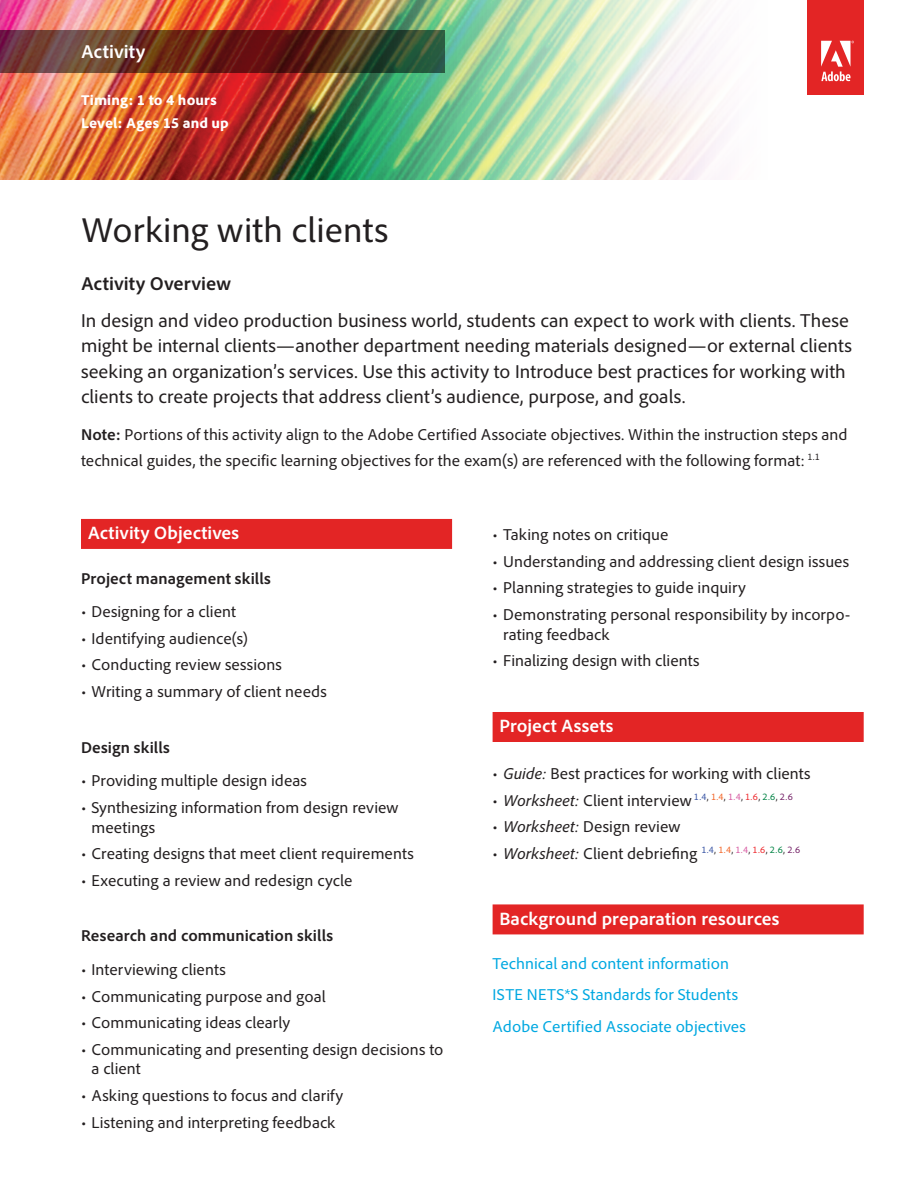
<style>
.page{position:relative;width:918px;height:1188px;background:#fff}
.page>*{position:absolute;margin:0;border:0;box-sizing:border-box;transform-origin:0 0}
.Headline{font:36px "Adobe Clean";color:#231f20}
.Text_-_Intro_Paragra{font:19.5px/25.5px "Adobe Clean";color:#231f20}
.Text_-_Intro_Paragra-2{font:700 19.5px "Adobe Clean";letter-spacing:.005em;color:#231f20}
.t1{font:700 19.5px "Adobe Clean";letter-spacing:.005em;color:#fff}
.Text__Subhead_in_Bar{font:700 18.75px "Adobe Clean";color:#fff}
.Text___Intro_Paragra{font:16.5px/19.8px "Adobe Clean";letter-spacing:.005em;color:#231f20}
.Text__Body{font:16.5px "Adobe Clean";letter-spacing:.005em;color:#00a8e1}
.Text__Body-2{font:700 16.5px "Adobe Clean";letter-spacing:.005em;color:#231f20}
.Header_-_Lesson_Plan{font:800 15px/22.5px "Adobe Clean";letter-spacing:.01em;color:#fff}
.s1{font-weight:700}
.s2{font-style:italic}
</style>
<div class="page">
<img style="left:0;top:0;width:864px;height:180px">
<svg style="left:0;top:30px;width:446px;height:43px;background:#5c3526"></svg>
<div style="left:808px;top:0;width:56px;height:94px;background:#e32525"></div>
<svg style="left:821px;top:41px;width:33px;height:40px"></svg>
<div style="left:81px;top:519px;width:371px;height:30px;background:#e32525"></div>
<div style="left:493px;top:712px;width:371px;height:30px;background:#e32525"></div>
<div style="left:493px;top:904px;width:371px;height:30px;background:#e32525"></div>
<p class="t1" style="left:81px;top:40px;width:66px">Activity</p>
<p class="Header_-_Lesson_Plan" style="left:81px;top:89px;width:149px">Timing: 1 to 4 hours<br>Level: Ages 15 and up</p>
<p class="Headline" style="left:82px;top:208px;width:309px">Working with clients</p>
<p class="Text_-_Intro_Paragra-2" style="left:81px;top:271px;width:151px">Activity Overview</p>
<p class="Text_-_Intro_Paragra" style="left:81px;top:307px;width:772px">In design and video production business world, students can expect to work with clients. These might be internal clients—another department needing materials designed—or external clients seeking an organization’s services. Use this activity to Introduce best practices for working with clients to create projects that address client’s audience, purpose, and goals.</p>
<p class="Text___Intro_Paragra" style="left:81px;top:422px;width:768px;line-height:25.5px"><span class="s1">Note:</span> Portions of this activity align to the Adobe Certified Associate objectives. Within the instruction steps and technical guides, the specific learning objectives for the exam(s) are referenced with the following format: <sup>1.1</sup></p>
<p class="Text__Subhead_in_Bar" style="left:88px;top:521px;width:153px">Activity Objectives</p>
<p class="Text__Body-2" style="left:81px;top:568px;width:191px">Project management skills</p>
<p class="Text___Intro_Paragra" style="left:81px;top:602px;width:157px">• Designing for a client</p>
<p class="Text___Intro_Paragra" style="left:81px;top:628px;width:168px">• Identifying audience(s)</p>
<p class="Text___Intro_Paragra" style="left:81px;top:655px;width:203px">• Conducting review sessions</p>
<p class="Text___Intro_Paragra" style="left:81px;top:681px;width:247px">• Writing a summary of client needs</p>
<p class="Text__Body-2" style="left:81px;top:737px;width:90px">Design skills</p>
<p class="Text___Intro_Paragra" style="left:81px;top:771px;width:228px">• Providing multiple design ideas</p>
<p class="Text___Intro_Paragra" style="left:92px;top:797px;width:309px;text-indent:-10px">• Synthesizing information from design review meetings</p>
<p class="Text___Intro_Paragra" style="left:81px;top:844px;width:334px">• Creating designs that meet client requirements</p>
<p class="Text___Intro_Paragra" style="left:81px;top:870px;width:273px">• Executing a review and redesign cycle</p>
<p class="Text__Body-2" style="left:81px;top:926px;width:254px">Research and communication skills</p>
<p class="Text___Intro_Paragra" style="left:81px;top:959px;width:146px">• Interviewing clients</p>
<p class="Text___Intro_Paragra" style="left:81px;top:986px;width:246px">• Communicating purpose and goal</p>
<p class="Text___Intro_Paragra" style="left:81px;top:1012px;width:211px">• Communicating ideas clearly</p>
<p class="Text___Intro_Paragra" style="left:92px;top:1039px;width:353px;text-indent:-10px">• Communicating and presenting design decisions to a client</p>
<p class="Text___Intro_Paragra" style="left:81px;top:1085px;width:264px">• Asking questions to focus and clarify</p>
<p class="Text___Intro_Paragra" style="left:81px;top:1112px;width:256px">• Listening and interpreting feedback</p>
<p class="Text___Intro_Paragra" style="left:493px;top:525px;width:177px">• Taking notes on critique</p>
<p class="Text___Intro_Paragra" style="left:493px;top:551px;width:358px">• Understanding and addressing client design issues</p>
<p class="Text___Intro_Paragra" style="left:493px;top:578px;width:255px">• Planning strategies to guide inquiry</p>
<p class="Text___Intro_Paragra" style="left:503px;top:604px;width:349px;text-indent:-10px">• Demonstrating personal responsibility by incorpo&shy;rating feedback</p>
<p class="Text___Intro_Paragra" style="left:493px;top:651px;width:209px">• Finalizing design with clients</p>
<p class="Text__Subhead_in_Bar" style="left:499px;top:715px;width:116px">Project Assets</p>
<p class="Text___Intro_Paragra" style="left:493px;top:763px;width:320px">• <span class="s2">Guide:</span> Best practices for working with clients</p>
<p class="Text___Intro_Paragra" style="left:493px;top:790px;width:302px">• <span class="s2">Worksheet:</span> Client interview <sup>1.4</sup><sup>,</sup> <sup>1.4</sup><sup>,</sup> <sup>1.4</sup><sup>,</sup> <sup>1.6</sup><sup>,</sup> <sup>2.6</sup><sup>,</sup> <sup>2.6</sup></p>
<p class="Text___Intro_Paragra" style="left:493px;top:817px;width:189px">• <span class="s2">Worksheet:</span> Design review</p>
<p class="Text___Intro_Paragra" style="left:493px;top:843px;width:309px">• <span class="s2">Worksheet:</span> Client debriefing <sup>1.4</sup><sup>,</sup> <sup>1.4</sup><sup>,</sup> <sup>1.4</sup><sup>,</sup> <sup>1.6</sup><sup>,</sup> <sup>2.6</sup><sup>,</sup> <sup>2.6</sup></p>
<p class="Text__Subhead_in_Bar" style="left:499px;top:907px;width:282px">Background preparation resources</p>
<p class="Text__Body" style="left:493px;top:954px;width:238px">Technical and content information</p>
<p class="Text__Body" style="left:493px;top:985px;width:247px">ISTE NETS*S Standards for Students</p>
<p class="Text__Body" style="left:493px;top:1016px;width:255px">Adobe Certified Associate objectives</p>
</div>
